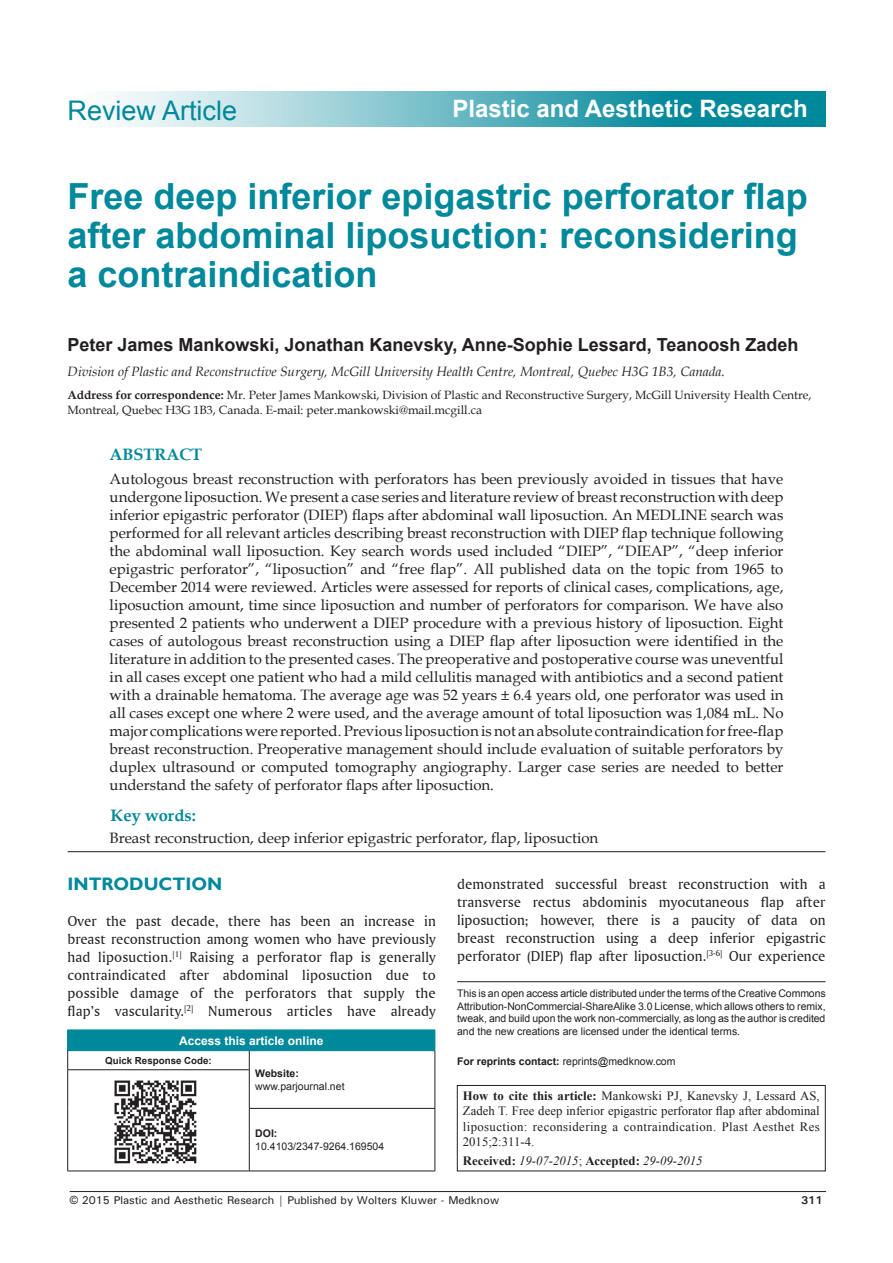
<style>
.page{position:relative;width:893px;height:1263px;background:#fff}
.page>*{position:absolute;margin:0;border:0;box-sizing:border-box;transform-origin:0 0}
.AT{font:700 36px/39px "Arial";color:#00889b}
.AH{font:27px "Arial";color:#00889b}
.t1{font:700 24px "Arial";color:#fff}
.AU{font:700 18px "Arial";color:#231f20}
.t2{font:700 18px "Gill Sans";color:#00889b}
.KWDH{font:700 16.5px "Book Antiqua";color:#00889b}
.ABSH{font:700 16.5px "Book Antiqua";color:#00889b}
.ABS{font:15px/18px "Book Antiqua";color:#231f20;text-align:justify}
.TX{font:15px/18px "Amerigo BT Roman A";letter-spacing:.005em;color:#231f20;text-align:justify}
.Kwd{font:15px "Book Antiqua";color:#231f20}
.AFF{font:italic 13.5px "Book Antiqua";color:#231f20}
.SRC{font:12.75px/15.3px "Times New Roman";letter-spacing:.03em;color:#231f20;text-align:justify}
.SRC-2{font:italic 12.75px "Times New Roman";color:#231f20}
.ADD{font:12px/14.4px "Book Antiqua";color:#231f20}
.t3{font:700 12px "Arial";color:#fff}
.t4{font:500 11.25px "Univers";color:#231f20}
.t5{font:700 11.25px "Univers";color:#231f20}
.Reprint{font:10.5px/12.6px "Arial";color:#231f20}
.t6{font:700 9.75px "Arial";color:#231f20}
.s1{font-weight:700}
.s2{font-weight:700;font-style:normal}
.s3{font-style:normal}
.s4{font-family:"Arial";font-weight:400}
</style>
<div class="page">
<hr style="left:70px;top:1191px;width:756px;height:1px;background:#231f20">
<svg style="left:114px;top:92px;width:712px;height:35px;background:#67b7c3"></svg>
<hr style="left:68px;top:851px;width:757px;height:1px;background:#231f20">
<div style="left:457px;top:1085px;width:368px;height:86px;border:1px solid #231f20"></div>
<hr style="left:457px;top:981px;width:368px;height:1px;background:#231f20">
<div style="left:68px;top:1030px;width:367px;height:21px;background:#00889b"></div>
<svg style="left:67px;top:1030px;width:1px;height:39px"></svg>
<svg style="left:249px;top:1051px;width:1px;height:18px"></svg>
<svg style="left:435px;top:1030px;width:1px;height:40px"></svg>
<hr style="left:68px;top:1069px;width:181px;height:1px;background:#231f20">
<hr style="left:67px;top:1070px;width:1px;height:38px;background:#231f20">
<hr style="left:249px;top:1070px;width:1px;height:38px;background:#231f20">
<hr style="left:435px;top:1070px;width:1px;height:38px;background:#231f20">
<hr style="left:67px;top:1108px;width:1px;height:63px;background:#231f20">
<hr style="left:249px;top:1108px;width:186px;height:1px;background:#231f20">
<hr style="left:249px;top:1108px;width:1px;height:63px;background:#231f20">
<hr style="left:435px;top:1108px;width:1px;height:63px;background:#231f20">
<hr style="left:68px;top:1171px;width:181px;height:1px;background:#231f20">
<hr style="left:249px;top:1171px;width:186px;height:1px;background:#231f20">
<img style="left:114px;top:1080px;width:83px;height:84px">
<p class="AH" style="left:68px;top:93px;width:171px">Review Article</p>
<h3 class="t1" style="left:452px;top:92px;width:357px">Plastic and Aesthetic Research</h3>
<p class="AT" style="left:68px;top:177px;width:742px">Free deep inferior epigastric perforator flap after abdominal liposuction: reconsidering a contraindication</p>
<p class="AU" style="left:68px;top:332px;width:732px">Peter James Mankowski, Jonathan Kanevsky, Anne‑Sophie Lessard, Teanoosh Zadeh</p>
<p class="AFF" style="left:68px;top:362px;width:659px">Division of Plastic and Reconstructive Surgery, McGill University Health Centre, Montreal, Quebec H3G 1B3, Canada.</p>
<p class="ADD" style="left:68px;top:388px;width:745px"><span class="s1">Address for correspondence:</span> Mr. Peter James Mankowski, Division of Plastic and Reconstructive Surgery, McGill University Health Centre,<br>Montreal, Quebec H3G 1B3, Canada. E‑mail: peter.mankowski@mail.mcgill.ca</p>
<p class="ABSH" style="left:110px;top:443px;width:94px">ABSTRACT</p>
<p class="ABS" style="left:110px;top:469px;width:675px">Autologous breast reconstruction with perforators has been previously avoided in tissues that have undergone liposuction. We present a case series and literature review of breast reconstruction with deep inferior epigastric perforator (DIEP) flaps after abdominal wall liposuction. An MEDLINE search was performed for all relevant articles describing breast reconstruction with DIEP flap technique following the abdominal wall liposuction. Key search words used included “DIEP”, “DIEAP”, “deep inferior epigastric perforator”, “liposuction” and “free flap”. All published data on the topic from 1965 to December 2014 were reviewed. Articles were assessed for reports of clinical cases, complications, age, liposuction amount, time since liposuction and number of perforators for comparison. We have also presented 2 patients who underwent a DIEP procedure with a previous history of liposuction. Eight cases of autologous breast reconstruction using a DIEP flap after liposuction were identified in the literature in addition to the presented cases. The preoperative and postoperative course was uneventful in all cases except one patient who had a mild cellulitis managed with antibiotics and a second patient with a drainable hematoma. The average age was 52 years ± 6.4 years old, one perforator was used in all cases except one where 2 were used, and the average amount of total liposuction was 1,084 mL. No major complications were reported. Previous liposuction is not an absolute contraindication for free‑flap breast reconstruction. Preoperative management should include evaluation of suitable perforators by duplex ultrasound or computed tomography angiography. Larger case series are needed to better understand the safety of perforator flaps after liposuction.</p>
<p class="KWDH" style="left:111px;top:804px;width:87px">Key words:</p>
<p class="Kwd" style="left:110px;top:827px;width:490px">Breast reconstruction, deep inferior epigastric perforator, flap, liposuction</p>
<h1 class="t2" style="left:68px;top:873px;width:156px">INTRODUCTION</h1>
<p class="TX" style="left:68px;top:911px;width:370px">Over the past decade, there has been an increase in breast reconstruction among women who have previously had liposuction.<sup>[1]</sup> Raising a perforator flap is generally contraindicated after abdominal liposuction due to possible damage of the perforators that supply the flap’s vascularity.<sup>[2]</sup> Numerous articles have already</p>
<p class="t3" style="left:179px;top:1032px;width:146px">Access this article online</p>
<p class="t6" style="left:105px;top:1053px;width:108px">Quick Response Code:</p>
<p class="Reprint" style="left:255px;top:1067px;width:91px"><span class="s1">Website: </span>www.parjournal.net</p>
<p class="Reprint" style="left:255px;top:1127px;width:131px"><span class="s1">DOI:<br></span>10.4103/2347-9264.169504</p>
<p class="TX" style="left:457px;top:874px;width:370px">demonstrated successful breast reconstruction with a transverse rectus abdominis myocutaneous flap after liposuction; however, there is a paucity of data on breast reconstruction using a deep inferior epigastric perforator (DIEP) flap after liposuction.<sup>[3‑6]</sup> Our experience</p>
<p class="Reprint" style="left:457px;top:987px;width:370px;text-align:justify">This is an open access article distributed under the terms of the Creative Commons Attribution‑NonCommercial‑ShareAlike 3.0 License, which allows others to remix, tweak, and build upon the work non‑commercially, as long as the author is credited and the new creations are licensed under the identical terms.</p>
<p class="Reprint" style="left:457px;top:1055px;width:220px"><span class="s1">For reprints contact:</span> reprints@medknow.com</p>
<p class="SRC" style="left:463px;top:1088px;width:358px"><span class="s1">How to cite this article:</span> Mankowski PJ, Kanevsky J, Lessard AS, Zadeh T. Free deep inferior epigastric perforator flap after abdominal liposuction: reconsidering a contraindication. Plast Aesthet Res 2015;2:311-4.</p>
<p class="SRC-2" style="left:463px;top:1152px;width:241px"><span class="s2">Received:</span> 19-07-2015<span class="s3">;</span> <span class="s2">Accepted:</span> 29-09-2015</p>
<p class="t4" style="left:70px;top:1193px;width:431px"><span class="s4">©</span> 2015 Plastic and Aesthetic Research | Published by Wolters Kluwer ‑ Medknow</p>
<p class="t5" style="left:801px;top:1193px;width:23px">311</p>
</div>
